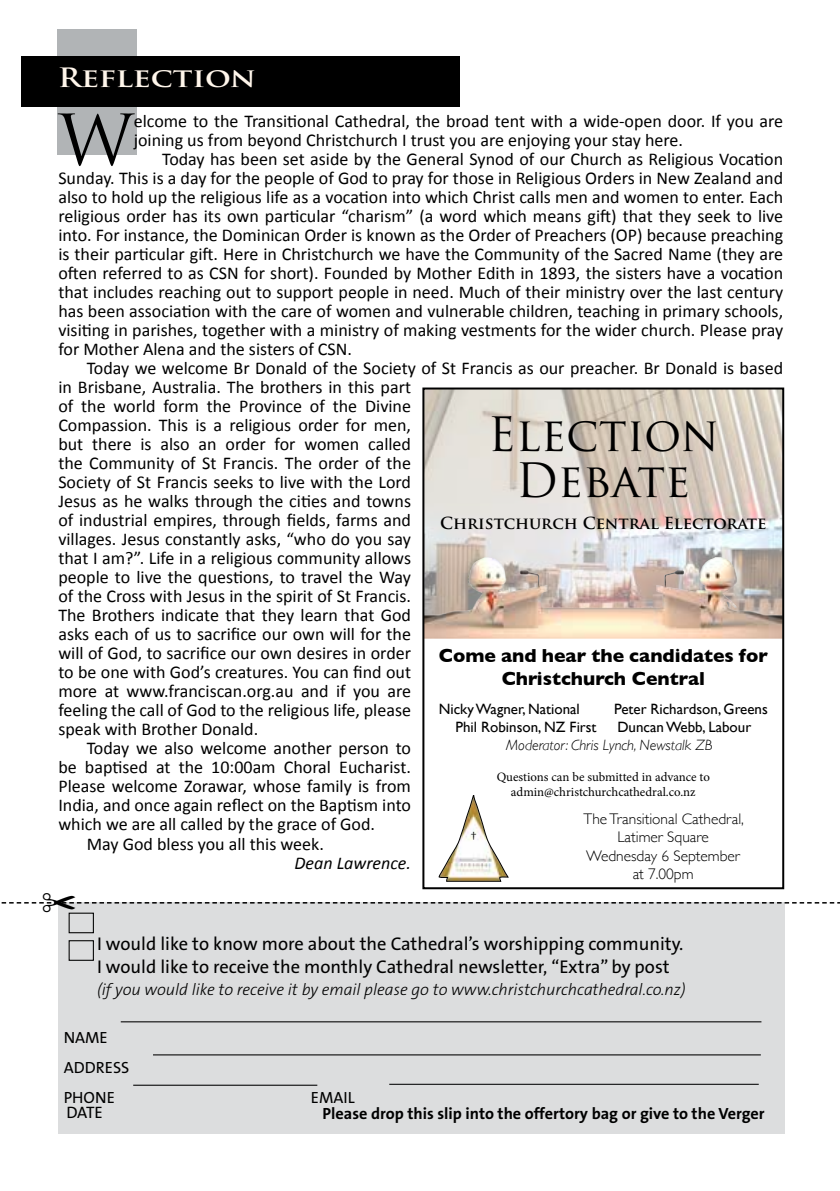
<style>
.page{position:relative;width:840px;height:1191px;background:#fff}
.page>*{position:absolute;margin:0;border:0;box-sizing:border-box;transform-origin:0 0}
.t1{font:68.4px "Trajan Pro";color:#000}
.t2{font:46.2px/46.2px "Trajan Pro";letter-spacing:-.005em;color:#000;text-align:center}
.t3{font:700 26px "Trajan Pro";letter-spacing:-.005em;color:#fff6eb;scale:1.2 1}
.t4{font:700 19.2px/23px "Gill Sans";color:#000;text-align:center}
.t5{font:18.4px/22.6px "The Sans B5 Plain";color:#000}
.t6{font:18px/19px "Calibri";color:#000}
.t7{font:italic 18px "Calibri";color:#000}
.t8{font:16.6px "The Sans B5 Plain";color:#000}
.t9{font:italic 300 16.4px "The Sans B3";color:#000}
.t10{font:700 16.2px "The Sans B7";color:#000}
.t11{font:700 16.2px "Trajan Pro";color:#000}
.t12{font:16.2px/30.2px "The Sans B5 Plain";color:#000}
.t13{font:300 15.4px/18.4px "Gill Sans";color:#000;text-align:center}
.t14{font:15px "Gill Sans";color:#000}
.t15{font:italic 300 15px "Gill Sans";color:#000}
.t16{font:200 14.6px "The Sans B2";color:#000}
.t17{font:12.8px/15.4px "Minion Pro";color:#000;text-align:center}
</style>
<div class="page">
<div style="left:57px;top:29px;width:79px;height:125px;background:#b1b4b6"></div>
<div style="left:21px;top:56px;width:438px;height:51px;background:#000"></div>
<div style="left:58px;top:902px;width:726px;height:231px;background:#dcddde"></div>
<div style="left:69px;top:912px;width:25px;height:21px;border:1px solid #000"></div>
<div style="left:69px;top:940px;width:25px;height:20px;border:1px solid #000"></div>
<hr style="left:121px;top:1021px;width:640px;height:1px;background:#000">
<hr style="left:153px;top:1054px;width:607px;height:1px;background:#000">
<hr style="left:133px;top:1084px;width:184px;height:1px;background:#000">
<hr style="left:389px;top:1083px;width:369px;height:1px;background:#000">
<img style="left:425px;top:390px;width:355px;height:167px">
<img style="left:425px;top:557px;width:355px;height:81px">
<svg style="left:438px;top:795px;width:71px;height:87px"></svg>
<div style="left:422px;top:387px;width:361px;height:502px;border:2px solid #000"></div>
<svg style="left:2px;top:902px;width:837px;height:10px"></svg>
<h3 class="t3" style="left:58px;top:62px;width:167px">Reflection</h3>
<h1 class="t1" style="left:58px;top:97px;width:77px">W</h1>
<p class="t6" style="left:134px;top:111px;width:650px">elcome to the Transitional Cathedral, the broad tent with a wide-open door. If you are joining us from beyond Christchurch I trust you are enjoying your stay here.</p>
<p class="t6" style="left:58px;top:149px;width:726px;text-align:justify;text-indent:104px">Today has been set aside by the General Synod of our Church as Religious Vocation Sunday. This is a day for the people of God to pray for those in Religious Orders in New Zealand and also to hold up the religious life as a vocation into which Christ calls men and women to enter. Each religious order has its own particular “charism” (a word which means gift) that they seek to live into. For instance, the Dominican Order is known as the Order of Preachers (OP) because preaching is their particular gift. Here in Christchurch we have the Community of the Sacred Name (they are often referred to as CSN for short). Founded by Mother Edith in 1893, the sisters have a vocation that includes reaching out to support people in need. Much of their ministry over the last century has been association with the care of women and vulnerable children, teaching in primary schools, visiting in parishes, together with a ministry of making vestments for the wider church. Please pray for Mother Alena and the sisters of CSN.</p>
<p class="t6" style="left:87px;top:359px;width:697px">Today we welcome Br Donald of the Society of St Francis as our preacher. Br Donald is based</p>
<p class="t6" style="left:58px;top:378px;width:354px">in Brisbane, Australia. The brothers in this part</p>
<p class="t6" style="left:58px;top:397px;width:354px">of the world form the Province of the Divine</p>
<p class="t6" style="left:58px;top:416px;width:354px">Compassion. This is a religious order for men,</p>
<p class="t6" style="left:58px;top:435px;width:354px">but there is also an order for women called</p>
<p class="t6" style="left:58px;top:454px;width:354px">the Community of St Francis. The order of the</p>
<p class="t6" style="left:58px;top:473px;width:354px">Society of St Francis seeks to live with the Lord</p>
<p class="t6" style="left:58px;top:492px;width:354px">Jesus as he walks through the cities and towns</p>
<p class="t6" style="left:58px;top:511px;width:354px">of industrial empires, through fields, farms and</p>
<p class="t6" style="left:58px;top:530px;width:354px">villages. Jesus constantly asks, “who do you say</p>
<p class="t6" style="left:58px;top:549px;width:354px">that I am?”. Life in a religious community allows</p>
<p class="t6" style="left:58px;top:568px;width:354px">people to live the questions, to travel the Way</p>
<p class="t6" style="left:58px;top:587px;width:354px">of the Cross with Jesus in the spirit of St Francis.</p>
<p class="t6" style="left:58px;top:606px;width:354px">The Brothers indicate that they learn that God</p>
<p class="t6" style="left:58px;top:625px;width:354px">asks each of us to sacrifice our own will for the</p>
<p class="t6" style="left:58px;top:644px;width:354px">will of God, to sacrifice our own desires in order</p>
<p class="t6" style="left:58px;top:663px;width:354px">to be one with God’s creatures. You can find out</p>
<p class="t6" style="left:58px;top:682px;width:354px">more at www.franciscan.org.au and if you are</p>
<p class="t6" style="left:58px;top:701px;width:354px">feeling the call of God to the religious life, please</p>
<p class="t6" style="left:58px;top:720px;width:201px">speak with Brother Donald.</p>
<p class="t6" style="left:87px;top:739px;width:325px">Today we also welcome another person to</p>
<p class="t6" style="left:58px;top:758px;width:354px">be baptised at the 10:00am Choral Eucharist.</p>
<p class="t6" style="left:58px;top:777px;width:354px">Please welcome Zorawar, whose family is from</p>
<p class="t6" style="left:58px;top:796px;width:354px">India, and once again reflect on the Baptism into</p>
<p class="t6" style="left:58px;top:815px;width:318px">which we are all called by the grace of God.</p>
<p class="t6" style="left:87px;top:834px;width:238px">May God bless you all this week.</p>
<p class="t7" style="left:294px;top:850px;width:118px">Dean Lawrence.</p>
<h2 class="t2" style="left:487px;top:410px;width:232px">Election<br>Debate</h2>
<p class="t11" style="left:440px;top:513px;width:328px">Christchurch Central Electorate</p>
<p class="t4" style="left:438px;top:644px;width:330px">Come and hear the candidates for<br>Christchurch Central</p>
<p class="t14" style="left:438px;top:700px;width:142px">Nicky Wagner, National</p>
<p class="t14" style="left:613px;top:700px;width:155px">Peter Richardson, Greens</p>
<p class="t14" style="left:455px;top:718px;width:143px">Phil Robinson, NZ First</p>
<p class="t14" style="left:617px;top:718px;width:135px">Duncan Webb, Labour</p>
<p class="t15" style="left:506px;top:736px;width:208px">Moderator: Chris Lynch, Newstalk ZB</p>
<p class="t17" style="left:496px;top:769px;width:215px">Questions can be submitted in advance to admin@christchurchcathedral.co.nz</p>
<p class="t13" style="left:583px;top:809px;width:162px">The Transitional Cathedral,<br>Latimer Square<br>Wednesday 6 September at 7.00pm</p>
<p class="t16" style="left:470px;top:830px;width:8px">†</p>
<p class="t5" style="left:97px;top:933px;width:587px">I would like to know more about the Cathedral’s worshipping community.<br>I would like to receive the monthly Cathedral newsletter, “Extra” by post</p>
<p class="t9" style="left:97px;top:981px;width:589px">(if you would like to receive it by email please go to www.christchurchcathedral.co.nz)</p>
<p class="t12" style="left:64px;top:1023px;width:67px">NAME<br>ADDRESS<br>PHONE</p>
<p class="t8" style="left:66px;top:1104px;width:38px">DATE</p>
<p class="t12" style="left:311px;top:1083px;width:45px">EMAIL</p>
<p class="t10" style="left:322px;top:1104px;width:443px">Please drop this slip into the offertory bag or give to the Verger</p>
</div>
